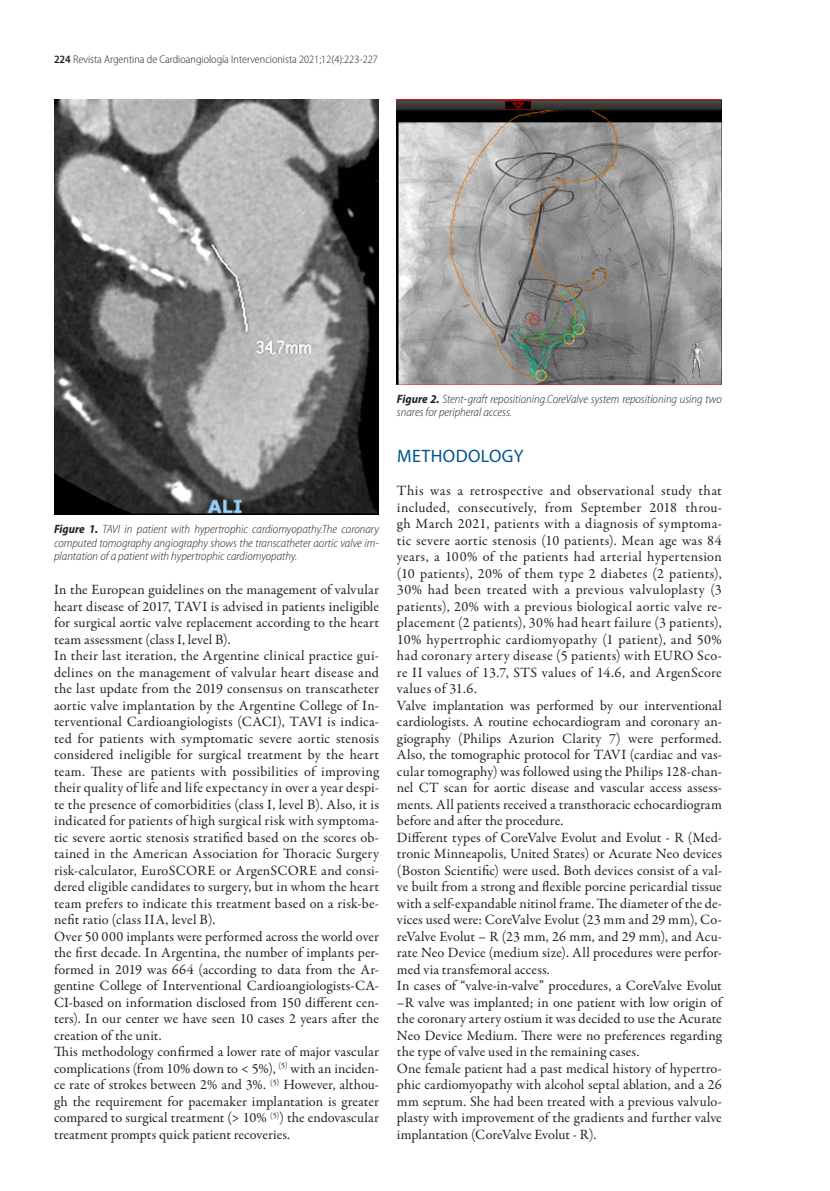
<style>
.page{position:relative;width:830px;height:1191px;background:#fff}
.page>*{position:absolute;margin:0;border:0;box-sizing:border-box;transform-origin:0 0}
.t1{font:18px "Myriad Pro";letter-spacing:.02em;color:#00548e}
.t2{font:14.25px/16.5px "Garamond Premr Pro";letter-spacing:.01em;color:#231f20}
.t3{font:italic 300 semi-condensed 12px/13.5px "Myriad Pro";color:#231f20;text-align:justify}
.t4{font:300 semi-condensed 11.25px "Myriad Pro";color:#231f20}
.s1{font-weight:600}
.s2{font-weight:700}
</style>
<div class="page">
<img style="left:54px;top:99px;width:325px;height:416px">
<img style="left:397px;top:99px;width:324px;height:285px">
<p class="t4" style="left:54px;top:52px;width:325px"><span class="s1">224</span> Revista Argentina de Cardioangiología Intervencionista 2021;12(4):223-227</p>
<p class="t3" style="left:54px;top:522px;width:326px"><span class="s2">Figure 1.</span> TAVI in patient with hypertrophic cardiomyopathy.The coronary computed tomography angiography shows the transcatheter aortic valve im&shy;plantation of a patient with hypertrophic cardiomyopathy.</p>
<p class="t2" style="left:54px;top:582px;width:326px">In the European guidelines on the management of valvular heart disease of 2017, TAVI is advised in patients ineligible for surgical aortic valve replacement according to the heart team assessment (class I, level B).<br>In their last iteration, the Argentine clinical practice gui&shy;delines on the management of valvular heart disease and the last update from the 2019 consensus on transcatheter aortic valve implantation by the Argentine College of In&shy;terventional Cardioangiologists (CACI), TAVI is indica&shy;ted for patients with symptomatic severe aortic stenosis considered ineligible for surgical treatment by the heart team. These are patients with possibilities of improving their quality of life and life expectancy in over a year despi&shy;te the presence of comorbidities (class I, level B). Also, it is indicated for patients of high surgical risk with symptoma&shy;tic severe aortic stenosis stratified based on the scores ob&shy;tained in the American Association for Thoracic Surgery risk-calculator, EuroSCORE or ArgenSCORE and consi&shy;dered eligible candidates to surgery, but in whom the heart team prefers to indicate this treatment based on a risk-be&shy;nefit ratio (class IIA, level B).<br>Over 50 000 implants were performed across the world over the first decade. In Argentina, the number of implants per&shy;formed in 2019 was 664 (according to data from the Ar&shy;gentine College of Interventional Cardioangiologists-CA-CI-based on information disclosed from 150 different cen&shy;ters). In our center we have seen 10 cases 2 years after the creation of the unit.<br>This methodology confirmed a lower rate of major vascular complications (from 10% down to &lt; 5%), <sup>(5)</sup> with an inciden&shy;ce rate of strokes between 2% and 3%. <sup>(5)</sup> However, althou&shy;gh the requirement for pacemaker implantation is greater compared to surgical treatment (&gt; 10% <sup>(5)</sup>) the endovascular treatment prompts quick patient recoveries.</p>
<p class="t3" style="left:397px;top:392px;width:326px"><span class="s2">Figure 2.</span> Stent-graft repositioning.CoreValve system repositioning using two snares for peripheral access.</p>
<p class="t1" style="left:397px;top:445px;width:128px">METHODOLOGY</p>
<p class="t2" style="left:397px;top:483px;width:326px">This was a retrospective and observational study that included, consecutively, from September 2018 throu&shy;gh March 2021, patients with a diagnosis of symptoma&shy;tic severe aortic stenosis (10 patients). Mean age was 84 years, a 100% of the patients had arterial hypertension (10 patients), 20% of them type 2 diabetes (2 patients), 30% had been treated with a previous valvuloplasty (3 patients), 20% with a previous biological aortic valve re&shy;placement (2 patients), 30% had heart failure (3 patients), 10% hypertrophic cardiomyopathy (1 patient), and 50% had coronary artery disease (5 patients) with EURO Sco&shy;re II values of 13.7, STS values of 14.6, and ArgenScore values of 31.6.<br>Valve implantation was performed by our interventional cardiologists. A routine echocardiogram and coronary an&shy;giography (Philips Azurion Clarity 7) were performed.<br>Also, the tomographic protocol for TAVI (cardiac and vas&shy;cular tomography) was followed using the Philips 128-chan&shy;nel CT scan for aortic disease and vascular access assess&shy;ments. All patients received a transthoracic echocardiogram before and after the procedure.<br>Different types of CoreValve Evolut and Evolut - R (Med&shy;tronic Minneapolis, United States) or Acurate Neo devices (Boston Scientific) were used. Both devices consist of a val&shy;ve built from a strong and flexible porcine pericardial tissue with a self-expandable nitinol frame. The diameter of the de&shy;vices used were: CoreValve Evolut (23 mm and 29 mm), Co&shy;reValve Evolut – R (23 mm, 26 mm, and 29 mm), and Acu&shy;rate Neo Device (medium size). All procedures were perfor&shy;med via transfemoral access.<br>In cases of “valve-in-valve” procedures, a CoreValve Evolut –R valve was implanted; in one patient with low origin of the coronary artery ostium it was decided to use the Acurate Neo Device Medium. There were no preferences regarding the type of valve used in the remaining cases.<br>One female patient had a past medical history of hypertro&shy;phic cardiomyopathy with alcohol septal ablation, and a 26 mm septum. She had been treated with a previous valvulo&shy;plasty with improvement of the gradients and further valve implantation (CoreValve Evolut - R).</p>
</div>
